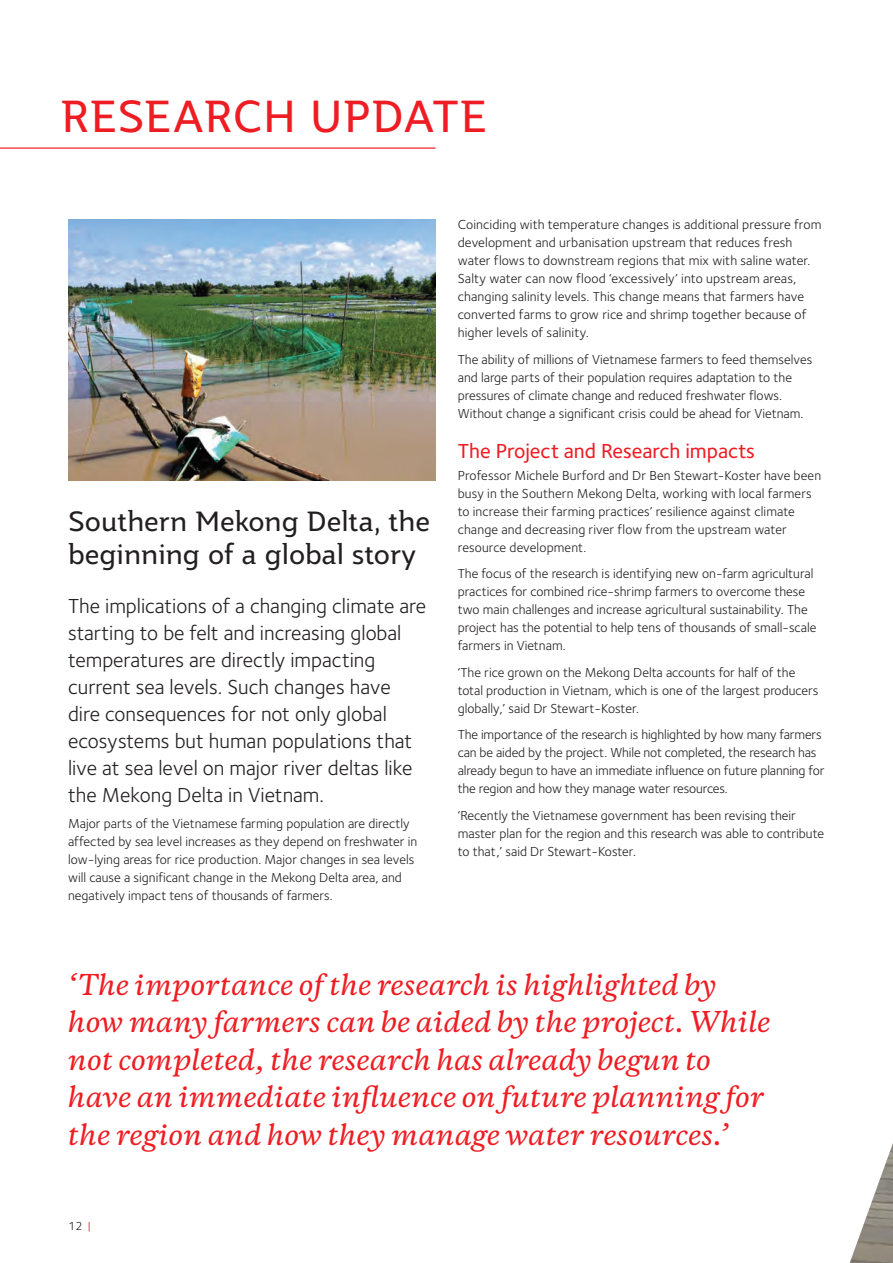
<style>
.page{position:relative;width:893px;height:1263px;background:#fff}
.page>*{position:absolute;margin:0;border:0;box-sizing:border-box;transform-origin:0 0}
.t1{font:43.5px "Jotia";letter-spacing:.01em;color:#ee1d23}
.t2{font:italic 500 27px/37.5px "Copernicus";color:#ee1d23}
.t3{font:27px/33px "Jotia";color:#231f20}
.t4{font:21px/27px "Foundry Sterling";color:#231f20}
.t5{font:500 21px "Foundry Sterling";color:#ee1d23}
.t6{font:13.5px/18px "Foundry Sterling";color:#231f20}
.t7{font:12px "Foundry Sterling";color:#231f20}
.s1{color:#ee1d23}
</style>
<div class="page">
<img style="left:850px;top:1143px;width:43px;height:120px">
<hr style="left:0;top:147px;width:435px;height:2px;background:#ee1d23">
<img style="left:68px;top:219px;width:367px;height:262px">
<h1 class="t1" style="left:61px;top:87px;width:428px">RESEARCH UPDATE</h1>
<h2 class="t3" style="left:68px;top:505px;width:364px">Southern Mekong Delta, the beginning of a global story</h2>
<p class="t4" style="left:68px;top:592px;width:360px">The implications of a changing climate are starting to be felt and increasing global temperatures are directly impacting current sea levels. Such changes have dire consequences for not only global ecosystems but human populations that live at sea level on major river deltas like the Mekong Delta in Vietnam.</p>
<p class="t6" style="left:68px;top:814px;width:351px">Major parts of the Vietnamese farming population are directly affected by sea level increases as they depend on freshwater in low-lying areas for rice production. Major changes in sea levels will cause a significant change in the Mekong Delta area, and negatively impact tens of thousands of farmers.</p>
<p class="t6" style="left:458px;top:216px;width:365px">Coinciding with temperature changes is additional pressure from development and urbanisation upstream that reduces fresh water flows to downstream regions that mix with saline water.<br>Salty water can now flood ‘excessively’ into upstream areas, changing salinity levels. This change means that farmers have converted farms to grow rice and shrimp together because of higher levels of salinity.</p>
<p class="t6" style="left:458px;top:350px;width:356px">The ability of millions of Vietnamese farmers to feed themselves and large parts of their population requires adaptation to the pressures of climate change and reduced freshwater flows.<br>Without change a significant crisis could be ahead for Vietnam.</p>
<h3 class="t5" style="left:458px;top:438px;width:299px">The Project and Research impacts</h3>
<p class="t6" style="left:458px;top:466px;width:365px">Professor Michele Burford and Dr Ben Stewart-Koster have been busy in the Southern Mekong Delta, working with local farmers to increase their farming practices’ resilience against climate change and decreasing river flow from the upstream water resource development.</p>
<p class="t6" style="left:458px;top:565px;width:360px">The focus of the research is identifying new on-farm agricultural practices for combined rice-shrimp farmers to overcome these two main challenges and increase agricultural sustainability. The project has the potential to help tens of thousands of small-scale farmers in Vietnam.</p>
<p class="t6" style="left:458px;top:663px;width:362px">‘The rice grown on the Mekong Delta accounts for half of the total production in Vietnam, which is one of the largest producers globally,’ said Dr Stewart-Koster.</p>
<p class="t6" style="left:458px;top:726px;width:368px">The importance of the research is highlighted by how many farmers can be aided by the project. While not completed, the research has already begun to have an immediate influence on future planning for the region and how they manage water resources.</p>
<p class="t6" style="left:458px;top:806px;width:368px">‘Recently the Vietnamese government has been revising their master plan for the region and this research was able to contribute to that,’ said Dr Stewart-Koster.</p>
<p class="t2" style="left:68px;top:966px;width:704px">‘The importance of the research is highlighted by how many farmers can be aided by the project. While not completed, the research has already begun to have an immediate influence on future planning for the region and how they manage water resources.’</p>
<p class="t7" style="left:68px;top:1219px;width:24px">12 <span class="s1">|</span></p>
</div>
